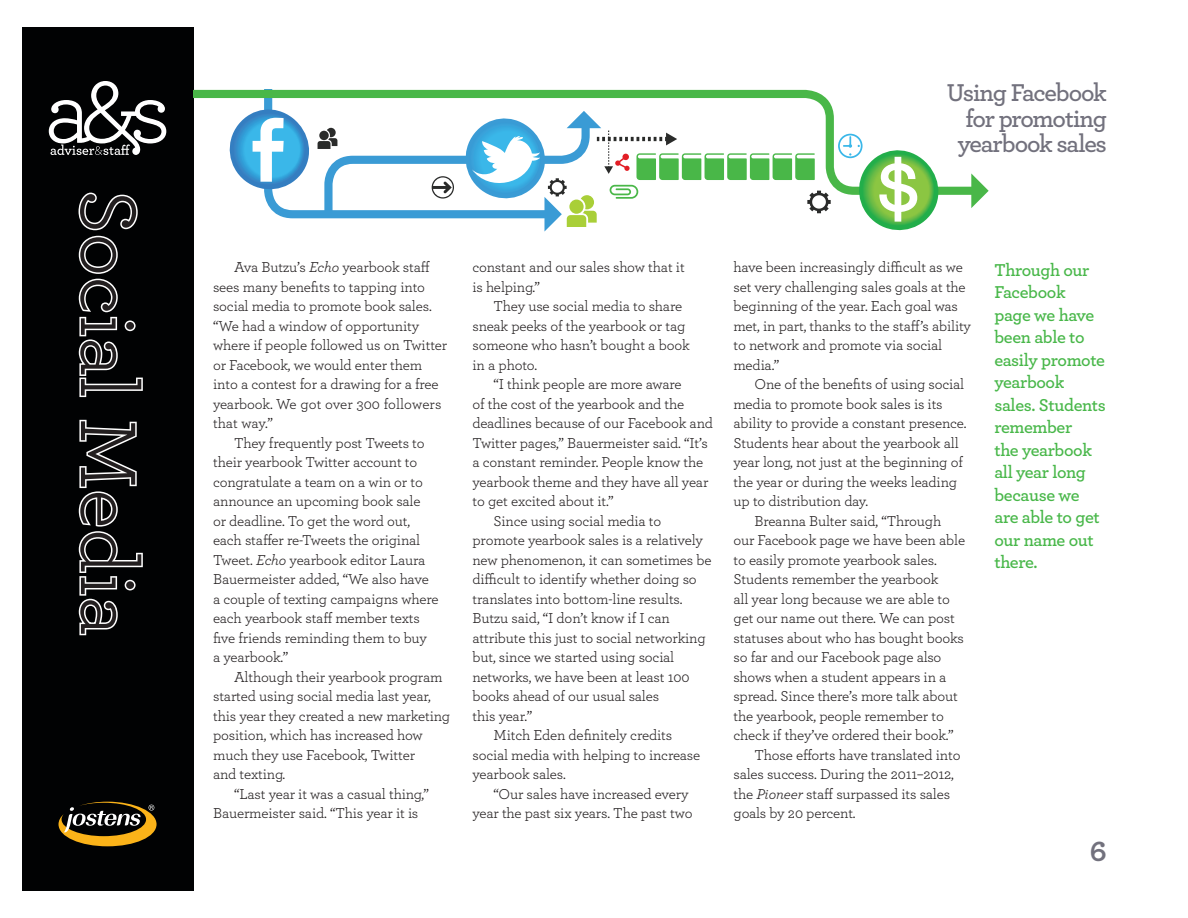
<style>
.page{position:relative;width:1188px;height:918px;background:#fff}
.page>*{position:absolute;margin:0;border:0;box-sizing:border-box;transform-origin:0 0}
.t1{font:82.5px "Archer";letter-spacing:-.01em;color:#231f20}
.t2{font:700 30px "Archer";color:#72717d}
.t3{font:600 25.5px/25.5px "Archer";letter-spacing:-.05em;color:#72717d;text-align:right}
.t4{font:600 18px/22.5px "Archer";letter-spacing:-.02em;color:#48b749}
.t5{font:15px/19.5px "Archer";letter-spacing:-.01em;color:#231f20}
.s1{font-style:italic}
</style>
<div class="page">
<div style="left:22px;top:27px;width:172px;height:864px;background:#010203"></div>
<svg style="left:59px;top:802px;width:98px;height:44px"></svg>
<svg style="left:49px;top:81px;width:117px;height:74px"></svg>
<svg style="left:194px;top:90px;width:777px;height:105px"></svg>
<svg style="left:971px;top:173px;width:18px;height:35px"></svg>
<svg style="left:225px;top:104px;width:606px;height:128px"></svg>
<svg style="left:838px;top:134px;width:106px;height:97px"></svg>
<svg style="left:79px;top:193px;width:59px;height:37px"></svg>
<svg style="left:79px;top:236px;width:64px;height:161px"></svg>
<svg style="left:79px;top:420px;width:64px;height:215px"></svg>
<h1 class="t1" style="left:165px;top:189px;width:449px;rotate:90deg">Social Media</h1>
<h3 class="t3" style="left:947px;top:79px;width:162px">Using Facebook for promoting yearbook sales</h3>
<p class="t5" style="left:234px;top:257px;width:197px">Ava Butzu’s <span class="s1">Echo</span> yearbook staff</p>
<p class="t5" style="left:213px;top:276px;width:214px">sees many benefits to tapping into</p>
<p class="t5" style="left:213px;top:296px;width:220px">social media to promote book sales.</p>
<p class="t5" style="left:213px;top:315px;width:208px">“We had a window of opportunity</p>
<p class="t5" style="left:213px;top:335px;width:236px">where if people followed us on Twitter</p>
<p class="t5" style="left:213px;top:354px;width:211px">or Facebook, we would enter them</p>
<p class="t5" style="left:213px;top:374px;width:227px">into a contest for a drawing for a free</p>
<p class="t5" style="left:213px;top:393px;width:230px">yearbook. We got over 300 followers</p>
<p class="t5" style="left:213px;top:413px;width:61px">that way.”</p>
<p class="t5" style="left:234px;top:432px;width:192px">They frequently post Tweets to</p>
<p class="t5" style="left:213px;top:452px;width:206px">their yearbook Twitter account to</p>
<p class="t5" style="left:213px;top:471px;width:211px">congratulate a team on a win or to</p>
<p class="t5" style="left:213px;top:491px;width:209px">announce an upcoming book sale</p>
<p class="t5" style="left:213px;top:510px;width:199px">or deadline. To get the word out,</p>
<p class="t5" style="left:213px;top:530px;width:209px">each staffer re-Tweets the original</p>
<p class="t5" style="left:213px;top:549px;width:214px">Tweet. <span class="s1">Echo</span> yearbook editor Laura</p>
<p class="t5" style="left:213px;top:569px;width:217px">Bauermeister added, “We also have</p>
<p class="t5" style="left:213px;top:588px;width:227px">a couple of texting campaigns where</p>
<p class="t5" style="left:213px;top:608px;width:208px">each yearbook staff member texts</p>
<p class="t5" style="left:213px;top:627px;width:216px">five friends reminding them to buy</p>
<p class="t5" style="left:213px;top:647px;width:77px">a yearbook.”</p>
<p class="t5" style="left:234px;top:666px;width:210px">Although their yearbook program</p>
<p class="t5" style="left:213px;top:686px;width:219px">started using social media last year,</p>
<p class="t5" style="left:213px;top:705px;width:239px">this year they created a new marketing</p>
<p class="t5" style="left:213px;top:725px;width:211px">position, which has increased how</p>
<p class="t5" style="left:213px;top:744px;width:203px">much they use Facebook, Twitter</p>
<p class="t5" style="left:213px;top:764px;width:74px">and texting.</p>
<p class="t5" style="left:234px;top:783px;width:196px">“Last year it was a casual thing,”</p>
<p class="t5" style="left:213px;top:803px;width:207px">Bauermeister said. “This year it is</p>
<p class="t5" style="left:473px;top:257px;width:214px">constant and our sales show that it is helping.”</p>
<p class="t5" style="left:473px;top:296px;width:219px;text-indent:21px">They use social media to share sneak peeks of the yearbook or tag someone who hasn’t bought a book in a photo.</p>
<p class="t5" style="left:494px;top:374px;width:190px">“I think people are more aware</p>
<p class="t5" style="left:473px;top:393px;width:213px">of the cost of the yearbook and the</p>
<p class="t5" style="left:473px;top:413px;width:242px">deadlines because of our Facebook and</p>
<p class="t5" style="left:473px;top:432px;width:237px">Twitter pages,” Bauermeister said. “It’s</p>
<p class="t5" style="left:473px;top:452px;width:232px">a constant reminder. People know the</p>
<p class="t5" style="left:473px;top:471px;width:237px">yearbook theme and they have all year</p>
<p class="t5" style="left:473px;top:491px;width:143px">to get excited about it.”</p>
<p class="t5" style="left:494px;top:510px;width:169px">Since using social media to</p>
<p class="t5" style="left:473px;top:530px;width:232px">promote yearbook sales is a relatively</p>
<p class="t5" style="left:473px;top:549px;width:241px">new phenomenon, it can sometimes be</p>
<p class="t5" style="left:473px;top:569px;width:226px">difficult to identify whether doing so</p>
<p class="t5" style="left:473px;top:588px;width:212px">translates into bottom-line results.</p>
<p class="t5" style="left:473px;top:608px;width:199px">Butzu said, “I don’t know if I can</p>
<p class="t5" style="left:473px;top:627px;width:235px">attribute this just to social networking</p>
<p class="t5" style="left:473px;top:647px;width:203px">but, since we started using social</p>
<p class="t5" style="left:473px;top:666px;width:219px">networks, we have been at least 100</p>
<p class="t5" style="left:473px;top:686px;width:188px">books ahead of our usual sales</p>
<p class="t5" style="left:473px;top:705px;width:61px">this year.”</p>
<p class="t5" style="left:494px;top:725px;width:180px">Mitch Eden definitely credits</p>
<p class="t5" style="left:473px;top:744px;width:229px">social media with helping to increase</p>
<p class="t5" style="left:473px;top:764px;width:95px">yearbook sales.</p>
<p class="t5" style="left:494px;top:783px;width:197px">“Our sales have increased every</p>
<p class="t5" style="left:473px;top:803px;width:222px">year the past six years. The past two</p>
<p class="t5" style="left:734px;top:257px;width:239px">have been increasingly difficult as we set very challenging sales goals at the beginning of the year. Each goal was met, in part, thanks to the staff’s ability to network and promote via social media.”</p>
<p class="t5" style="left:755px;top:374px;width:211px">One of the benefits of using social</p>
<p class="t5" style="left:734px;top:393px;width:211px">media to promote book sales is its</p>
<p class="t5" style="left:734px;top:413px;width:234px">ability to provide a constant presence.</p>
<p class="t5" style="left:734px;top:432px;width:227px">Students hear about the yearbook all</p>
<p class="t5" style="left:734px;top:452px;width:231px">year long, not just at the beginning of</p>
<p class="t5" style="left:734px;top:471px;width:225px">the year or during the weeks leading</p>
<p class="t5" style="left:734px;top:491px;width:136px">up to distribution day.</p>
<p class="t5" style="left:755px;top:510px;width:188px">Breanna Bulter said, “Through</p>
<p class="t5" style="left:734px;top:530px;width:233px">our Facebook page we have been able</p>
<p class="t5" style="left:734px;top:549px;width:205px">to easily promote yearbook sales.</p>
<p class="t5" style="left:734px;top:569px;width:207px">Students remember the yearbook</p>
<p class="t5" style="left:734px;top:588px;width:218px">all year long because we are able to</p>
<p class="t5" style="left:734px;top:608px;width:223px">get our name out there. We can post</p>
<p class="t5" style="left:734px;top:627px;width:232px">statuses about who has bought books</p>
<p class="t5" style="left:734px;top:647px;width:209px">so far and our Facebook page also</p>
<p class="t5" style="left:734px;top:666px;width:215px">shows when a student appears in a</p>
<p class="t5" style="left:734px;top:686px;width:226px">spread. Since there’s more talk about</p>
<p class="t5" style="left:734px;top:705px;width:212px">the yearbook, people remember to</p>
<p class="t5" style="left:734px;top:725px;width:222px">check if they’ve ordered their book.”</p>
<p class="t5" style="left:755px;top:744px;width:208px">Those efforts have translated into</p>
<p class="t5" style="left:734px;top:764px;width:222px">sales success. During the 2011–2012,</p>
<p class="t5" style="left:734px;top:783px;width:218px">the <span class="s1">Pioneer</span> staff surpassed its sales</p>
<p class="t5" style="left:734px;top:803px;width:124px">goals by 20 percent.</p>
<p class="t4" style="left:994px;top:257px;width:113px">Through our<br>Facebook page we have been able to easily promote yearbook sales. Students remember<br>the yearbook all year long because we are able to get our name out there.</p>
<h2 class="t2" style="left:1090px;top:827px;width:18px">6</h2>
</div>
